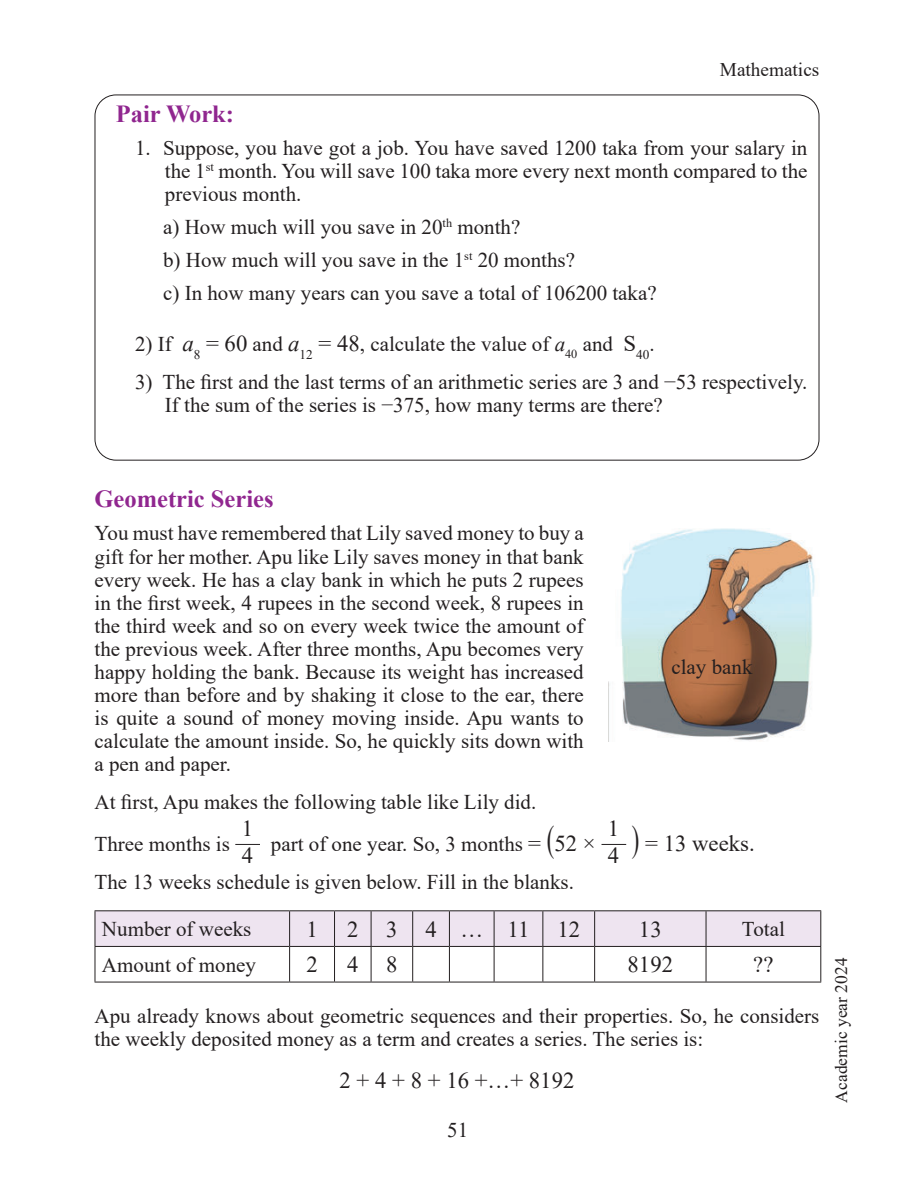
<style>
.page{position:relative;width:914px;height:1197px;background:#fff}
.page>*{position:absolute;margin:0;border:0;box-sizing:border-box;transform-origin:0 0}
.t1{font:700 24.5px "Times New Roman";color:#90268f}
.t2{font:22.75px/26.9px "Times New Roman";color:#231f20}
.t3{font:21px/23.1px "Times New Roman";color:#231f20}
.t4{font:19.25px "Times New Roman";color:#231f20}
.t5{font:17.5px "Times New Roman";color:#231f20}
.s1{font-style:italic;font-size:22.75px}
.s2{font-size:22.75px}
.s3{font-style:italic}
.s4{font-size:36.4px}
</style>
<div class="page">
<svg style="left:235px;top:844px;width:25px;height:1px"></svg>
<svg style="left:601px;top:844px;width:25px;height:1px"></svg>
<svg style="left:95px;top:911px;width:725px;height:35px;background:#eae0ec"></svg>
<hr style="left:94px;top:910px;width:195px;height:1px;background:#231f20">
<hr style="left:94px;top:911px;width:1px;height:35px;background:#231f20">
<hr style="left:289px;top:910px;width:45px;height:1px;background:#231f20">
<hr style="left:289px;top:911px;width:1px;height:35px;background:#231f20">
<hr style="left:334px;top:910px;width:37px;height:1px;background:#231f20">
<hr style="left:334px;top:911px;width:1px;height:35px;background:#231f20">
<hr style="left:371px;top:910px;width:41px;height:1px;background:#231f20">
<hr style="left:370px;top:911px;width:1px;height:35px;background:#231f20">
<hr style="left:412px;top:910px;width:37px;height:1px;background:#231f20">
<hr style="left:412px;top:911px;width:1px;height:35px;background:#231f20">
<hr style="left:449px;top:910px;width:45px;height:1px;background:#231f20">
<hr style="left:449px;top:911px;width:1px;height:35px;background:#231f20">
<hr style="left:494px;top:910px;width:49px;height:1px;background:#231f20">
<hr style="left:493px;top:911px;width:1px;height:35px;background:#231f20">
<hr style="left:543px;top:910px;width:51px;height:1px;background:#231f20">
<hr style="left:542px;top:911px;width:1px;height:35px;background:#231f20">
<hr style="left:594px;top:910px;width:112px;height:1px;background:#231f20">
<hr style="left:594px;top:911px;width:1px;height:35px;background:#231f20">
<hr style="left:706px;top:910px;width:115px;height:1px;background:#231f20">
<hr style="left:705px;top:911px;width:1px;height:35px;background:#231f20">
<hr style="left:820px;top:911px;width:1px;height:35px;background:#231f20">
<hr style="left:94px;top:946px;width:195px;height:1px;background:#231f20">
<hr style="left:94px;top:947px;width:1px;height:35px;background:#231f20">
<hr style="left:289px;top:946px;width:45px;height:1px;background:#231f20">
<hr style="left:289px;top:947px;width:1px;height:35px;background:#231f20">
<hr style="left:334px;top:946px;width:37px;height:1px;background:#231f20">
<hr style="left:334px;top:947px;width:1px;height:35px;background:#231f20">
<hr style="left:371px;top:946px;width:41px;height:1px;background:#231f20">
<hr style="left:370px;top:947px;width:1px;height:35px;background:#231f20">
<hr style="left:412px;top:946px;width:37px;height:1px;background:#231f20">
<hr style="left:412px;top:947px;width:1px;height:35px;background:#231f20">
<hr style="left:449px;top:946px;width:45px;height:1px;background:#231f20">
<hr style="left:449px;top:947px;width:1px;height:35px;background:#231f20">
<hr style="left:494px;top:946px;width:49px;height:1px;background:#231f20">
<hr style="left:493px;top:947px;width:1px;height:35px;background:#231f20">
<hr style="left:543px;top:946px;width:51px;height:1px;background:#231f20">
<hr style="left:542px;top:947px;width:1px;height:35px;background:#231f20">
<hr style="left:594px;top:946px;width:112px;height:1px;background:#231f20">
<hr style="left:594px;top:947px;width:1px;height:35px;background:#231f20">
<hr style="left:706px;top:946px;width:115px;height:1px;background:#231f20">
<hr style="left:705px;top:947px;width:1px;height:35px;background:#231f20">
<hr style="left:820px;top:947px;width:1px;height:35px;background:#231f20">
<hr style="left:94px;top:982px;width:195px;height:1px;background:#231f20">
<hr style="left:289px;top:982px;width:45px;height:1px;background:#231f20">
<hr style="left:334px;top:982px;width:37px;height:1px;background:#231f20">
<hr style="left:371px;top:982px;width:41px;height:1px;background:#231f20">
<hr style="left:412px;top:982px;width:37px;height:1px;background:#231f20">
<hr style="left:449px;top:982px;width:45px;height:1px;background:#231f20">
<hr style="left:494px;top:982px;width:49px;height:1px;background:#231f20">
<hr style="left:543px;top:982px;width:51px;height:1px;background:#231f20">
<hr style="left:594px;top:982px;width:112px;height:1px;background:#231f20">
<hr style="left:706px;top:982px;width:115px;height:1px;background:#231f20">
<img style="left:608px;top:529px;width:207px;height:213px">
<p class="t4" style="left:719px;top:63px;width:101px">Mathematics</p>
<p class="t1" style="left:116px;top:105px;width:120px">Pair Work:</p>
<p class="t3" style="left:165px;top:136px;width:644px;text-align:justify;text-indent:-30px">1. Suppose, you have got a job. You have saved 1200 taka from your salary in the 1<sup>st</sup> month. You will save 100 taka more every next month compared to the previous month.</p>
<p class="t3" style="left:163px;top:210px;width:495px;line-height:33.1px">a) How much will you save in 20<sup>th</sup> month?<br>b) How much will you save in the 1<sup>st</sup> 20 months?<br>c) In how many years can you save a total of 106200 taka?</p>
<p class="t3" style="left:135px;top:332px;width:521px">2) If <span class="s1">a</span><sub>8</sub> <span class="s2">= 60</span> and <span class="s1">a</span><sub>12</sub> <span class="s2">= 48</span>, calculate the value of <span class="s3">a</span><sub>40</sub> and <span class="s2">S</span><sub>40</sub>.</p>
<p class="t3" style="left:165px;top:370px;width:644px;text-indent:-30px">3) The first and the last terms of an arithmetic series are 3 and −53 respectively.<br>If the sum of the series is −375, how many terms are there?</p>
<p class="t1" style="left:94px;top:491px;width:180px">Geometric Series</p>
<p class="t3" style="left:94px;top:521px;width:490px;text-align:justify">You must have remembered that Lily saved money to buy a gift for her mother. Apu like Lily saves money in that bank every week. He has a clay bank in which he puts 2 rupees in the first week, 4 rupees in the second week, 8 rupees in the third week and so on every week twice the amount of the previous week. After three months, Apu becomes very happy holding the bank. Because its weight has increased more than before and by shaking it close to the ear, there is quite a sound of money moving inside. Apu wants to calculate the amount inside. So, he quickly sits down with a pen and paper.</p>
<p class="t3" style="left:94px;top:781px;width:443px;line-height:41.1px">At first, Apu makes the following table like Lily did.<br>Three months is</p>
<p class="t3" style="left:671px;top:655px;width:83px">clay bank</p>
<p class="t2" style="left:242px;top:817px;width:13px">1<br>4</p>
<p class="t3" style="left:271px;top:831px;width:326px">part of one year. So, 3 months <span class="s2">=</span> <span class="s4">(</span><span class="s2">52 ×</span></p>
<p class="t2" style="left:608px;top:817px;width:13px">1</p>
<p class="t2" style="left:608px;top:829px;width:148px">4 <span class="s4">)</span> = 13 weeks.</p>
<p class="t3" style="left:94px;top:869px;width:481px">The 13 weeks schedule is given below. Fill in the blanks.</p>
<p class="t3" style="left:102px;top:919px;width:151px">Number of weeks</p>
<p class="t2" style="left:306px;top:918px;width:13px">1</p>
<p class="t2" style="left:347px;top:915px;width:234px">2 3 4…11 12</p>
<p class="t2" style="left:639px;top:915px;width:24px">13</p>
<p class="t3" style="left:742px;top:919px;width:44px">Total</p>
<p class="t3" style="left:102px;top:952px;width:155px">Amount of money</p>
<p class="t2" style="left:306px;top:950px;width:13px">2</p>
<p class="t2" style="left:347px;top:950px;width:52px">4 8</p>
<p class="t2" style="left:627px;top:950px;width:47px">8192</p>
<p class="t2" style="left:753px;top:950px;width:22px">??</p>
<p class="t3" style="left:94px;top:1004px;width:726px">Apu already knows about geometric sequences and their properties. So, he considers the weekly deposited money as a term and creates a series. The series is:</p>
<p class="t2" style="left:339px;top:1066px;width:236px">2 + 4 + 8 + 16 +…+ 8192</p>
<p class="t3" style="left:447px;top:1121px;width:22px">51</p>
<p class="t5" style="left:835px;top:1102px;width:146px;rotate:-90deg">Academic year 2024</p>
</div>
